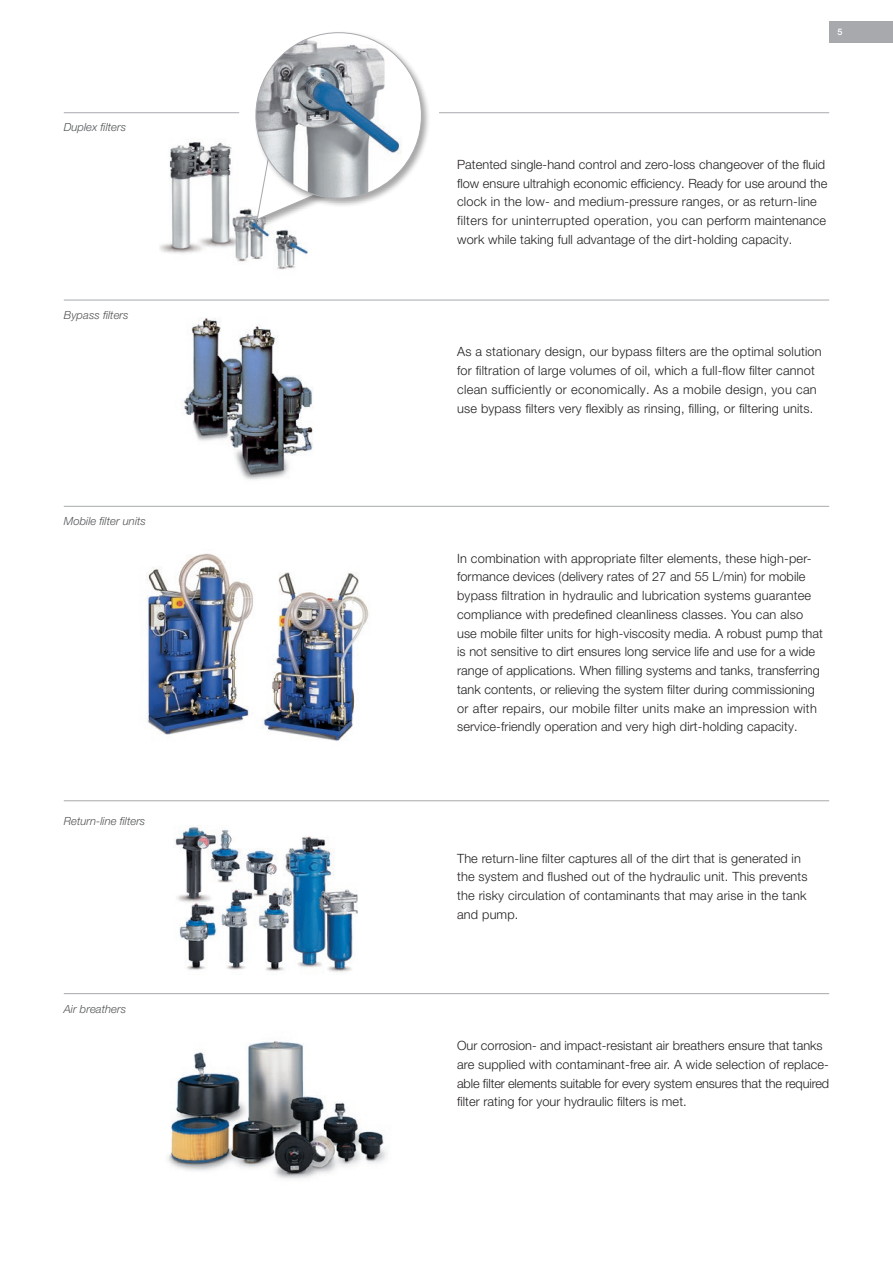
<style>
.page{position:relative;width:893px;height:1263px;background:#fff}
.page>*{position:absolute;margin:0;border:0;box-sizing:border-box;transform-origin:0 0}
.t1{font:300 12.75px/18.8px "Helvetica Neue LT Pro";letter-spacing:.01em;color:#231f20}
.t2{font:italic 300 11.25px "Helvetica Neue LT Pro";letter-spacing:.005em;color:#505356}
.t3{font:500 9px "Helvetica Neue LT Pro";color:#fff}
</style>
<div class="page">
<div style="left:829px;top:21px;width:64px;height:22px;background:#a8a9ad"></div>
<img style="left:160px;top:142px;width:148px;height:128px">
<img style="left:182px;top:318px;width:131px;height:162px">
<hr style="left:64px;top:300px;width:765px;height:1px;background:#a8a9ad">
<img style="left:175px;top:827px;width:183px;height:145px">
<hr style="left:64px;top:800px;width:765px;height:1px;background:#a8a9ad">
<img style="left:167px;top:1041px;width:220px;height:138px">
<hr style="left:64px;top:993px;width:765px;height:1px;background:#a8a9ad">
<hr style="left:64px;top:112px;width:175px;height:1px;background:#a8a9ad">
<hr style="left:439px;top:112px;width:390px;height:1px;background:#a8a9ad">
<div style="left:255px;top:149px;width:78px;height:80px;background:#231f20;opacity:.4"></div>
<hr style="left:64px;top:506px;width:765px;height:1px;background:#a8a9ad">
<img style="left:146px;top:553px;width:223px;height:189px">
<svg style="left:245px;top:32px;width:184px;height:188px"></svg>
<p class="t2" style="left:64px;top:120px;width:64px">Duplex filters</p>
<p class="t2" style="left:64px;top:308px;width:66px">Bypass filters</p>
<p class="t2" style="left:64px;top:514px;width:84px">Mobile filter units</p>
<p class="t2" style="left:64px;top:814px;width:83px">Return-line filters</p>
<p class="t2" style="left:64px;top:1002px;width:64px">Air breathers</p>
<p class="t3" style="left:837px;top:27px;width:7px">5</p>
<p class="t1" style="left:457px;top:155px;width:372px">Patented single-hand control and zero-loss changeover of the fluid flow ensure ultrahigh economic efficiency. Ready for use around the clock in the low- and medium-pressure ranges, or as return-line filters for uninterrupted operation, you can perform maintenance work while taking full advantage of the dirt-holding capacity.</p>
<p class="t1" style="left:457px;top:342px;width:366px">As a stationary design, our bypass filters are the optimal solution for filtration of large volumes of oil, which a full-flow filter cannot clean sufficiently or economically. As a mobile design, you can use bypass filters very flexibly as rinsing, filling, or filtering units.</p>
<p class="t1" style="left:457px;top:548px;width:367px">In combination with appropriate filter elements, these high-per&shy;formance devices (delivery rates of 27 and 55 L/min) for mobile bypass filtration in hydraulic and lubrication systems guarantee compliance with predefined cleanliness classes. You can also use mobile filter units for high-viscosity media. A robust pump that is not sensitive to dirt ensures long service life and use for a wide range of applications. When filling systems and tanks, transferring tank contents, or relieving the system filter during commissioning or after repairs, our mobile filter units make an impression with service-friendly operation and very high dirt-holding capacity.</p>
<p class="t1" style="left:457px;top:848px;width:352px">The return-line filter captures all of the dirt that is generated in the system and flushed out of the hydraulic unit. This prevents the risky circulation of contaminants that may arise in the tank and pump.</p>
<p class="t1" style="left:457px;top:1036px;width:373px">Our corrosion- and impact-resistant air breathers ensure that tanks are supplied with contaminant-free air. A wide selection of replace&shy;able filter elements suitable for every system ensures that the required filter rating for your hydraulic filters is met.</p>
</div>
